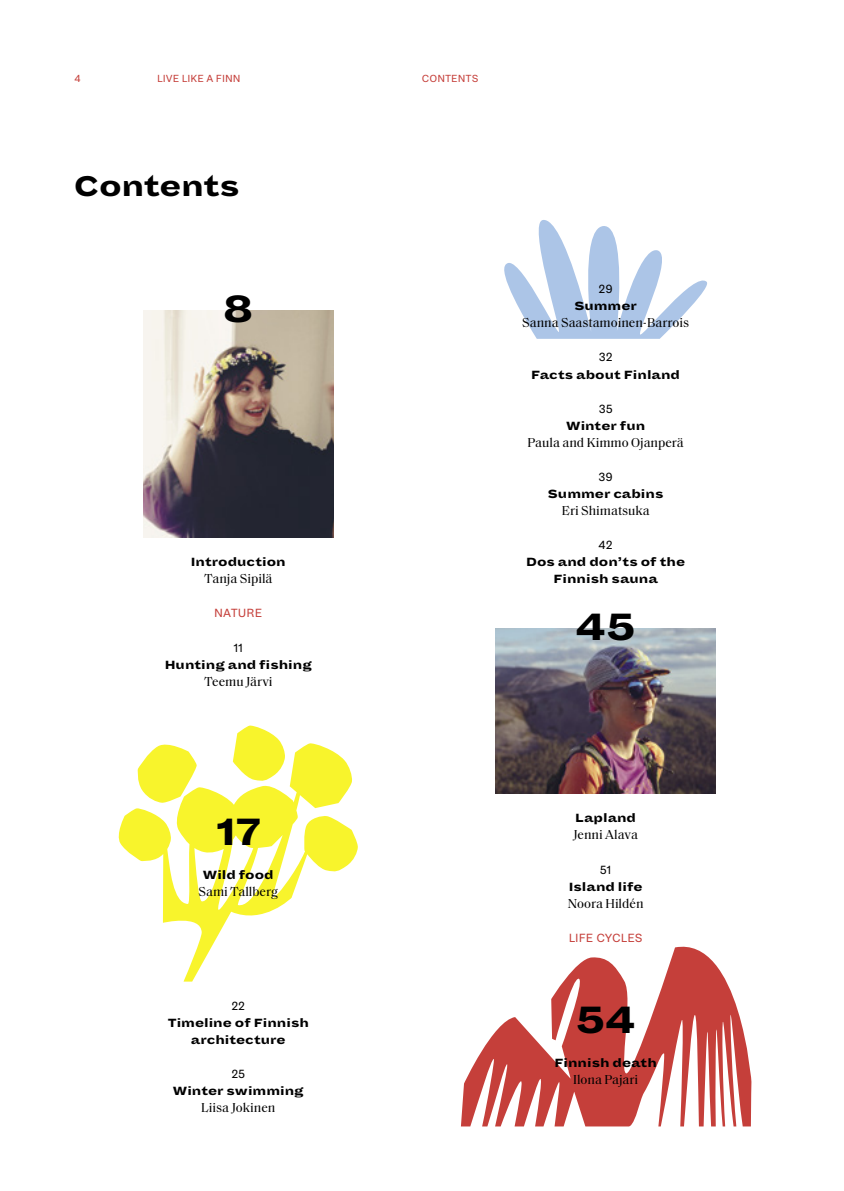
<style>
.page{position:relative;width:844px;height:1191px;background:#fff}
.page>*{position:absolute;margin:0;border:0;box-sizing:border-box;transform-origin:0 0}
.t1{font:900 42px "Dia";color:#000}
.t2{font:900 31.5px "Dia";letter-spacing:-.01em;color:#000}
.t3{font:900 13.12px/17.2px "Dia";color:#000;text-align:center}
.t4{font:13.12px "Saol Text";color:#000}
.t5{font:13.12px "Dia";color:#000}
.t6{font:13.12px "Dia";color:#c53f3a}
.t7{font:11.38px "Dia";color:#c53f3a}
</style>
<div class="page">
<svg style="left:504px;top:220px;width:203px;height:119px"></svg>
<img style="left:496px;top:629px;width:219px;height:165px">
<svg style="left:461px;top:946px;width:290px;height:180px;fill:#c53f3a"></svg>
<img style="left:143px;top:310px;width:190px;height:228px">
<svg style="left:118px;top:725px;width:240px;height:256px"></svg>
<p class="t7" style="left:74px;top:72px;width:8px">4</p>
<p class="t7" style="left:157px;top:72px;width:85px">LIVE LIKE A FINN</p>
<p class="t7" style="left:422px;top:72px;width:58px">CONTENTS</p>
<h2 class="t2" style="left:74px;top:168px;width:167px">Contents</h2>
<h1 class="t1" style="left:223px;top:284px;width:32px">8</h1>
<p class="t3" style="left:191px;top:554px;width:96px">Introduction</p>
<p class="t4" style="left:204px;top:569px;width:70px">Tanja Sipilä</p>
<p class="t6" style="left:214px;top:606px;width:49px">NATURE</p>
<p class="t5" style="left:233px;top:640px;width:11px">11</p>
<p class="t3" style="left:165px;top:656px;width:149px">Hunting and fishing</p>
<p class="t4" style="left:204px;top:672px;width:70px">Teemu Järvi</p>
<p class="t5" style="left:598px;top:282px;width:16px">29</p>
<p class="t3" style="left:574px;top:298px;width:64px">Summer</p>
<p class="t4" style="left:522px;top:313px;width:168px">Sanna Saastamoinen-Barrois</p>
<p class="t5" style="left:598px;top:350px;width:15px">32</p>
<p class="t3" style="left:531px;top:366px;width:150px">Facts about Finland</p>
<p class="t5" style="left:598px;top:401px;width:16px">35</p>
<p class="t3" style="left:566px;top:417px;width:80px">Winter fun</p>
<p class="t4" style="left:527px;top:433px;width:158px">Paula and Kimmo Ojanperä</p>
<p class="t5" style="left:598px;top:469px;width:16px">39</p>
<p class="t3" style="left:548px;top:485px;width:117px">Summer cabins</p>
<p class="t4" style="left:561px;top:501px;width:89px">Eri Shimatsuka</p>
<p class="t5" style="left:598px;top:538px;width:16px">42</p>
<p class="t3" style="left:526px;top:554px;width:160px">Dos and don’ts of the<br>Finnish sauna</p>
<h1 class="t1" style="left:575px;top:602px;width:62px">45</h1>
<h1 class="t1" style="left:216px;top:807px;width:46px">17</h1>
<p class="t3" style="left:203px;top:866px;width:72px">Wild food</p>
<p class="t4" style="left:198px;top:882px;width:81px">Sami Tallberg</p>
<p class="t5" style="left:231px;top:998px;width:15px">22</p>
<p class="t3" style="left:168px;top:1014px;width:143px">Timeline of Finnish architecture</p>
<p class="t5" style="left:231px;top:1067px;width:15px">25</p>
<p class="t3" style="left:173px;top:1083px;width:132px">Winter swimming</p>
<p class="t4" style="left:201px;top:1098px;width:76px">Liisa Jokinen</p>
<p class="t3" style="left:575px;top:810px;width:62px">Lapland</p>
<p class="t4" style="left:573px;top:825px;width:66px">Jenni Alava</p>
<p class="t5" style="left:599px;top:862px;width:13px">51</p>
<p class="t3" style="left:568px;top:878px;width:75px">Island life</p>
<p class="t4" style="left:567px;top:893px;width:77px">Noora Hildén</p>
<p class="t6" style="left:568px;top:930px;width:75px">LIFE CYCLES</p>
<h1 class="t1" style="left:575px;top:995px;width:62px">54</h1>
<p class="t3" style="left:554px;top:1054px;width:104px">Finnish death</p>
<p class="t4" style="left:573px;top:1070px;width:66px">Ilona Pajari</p>
</div>
